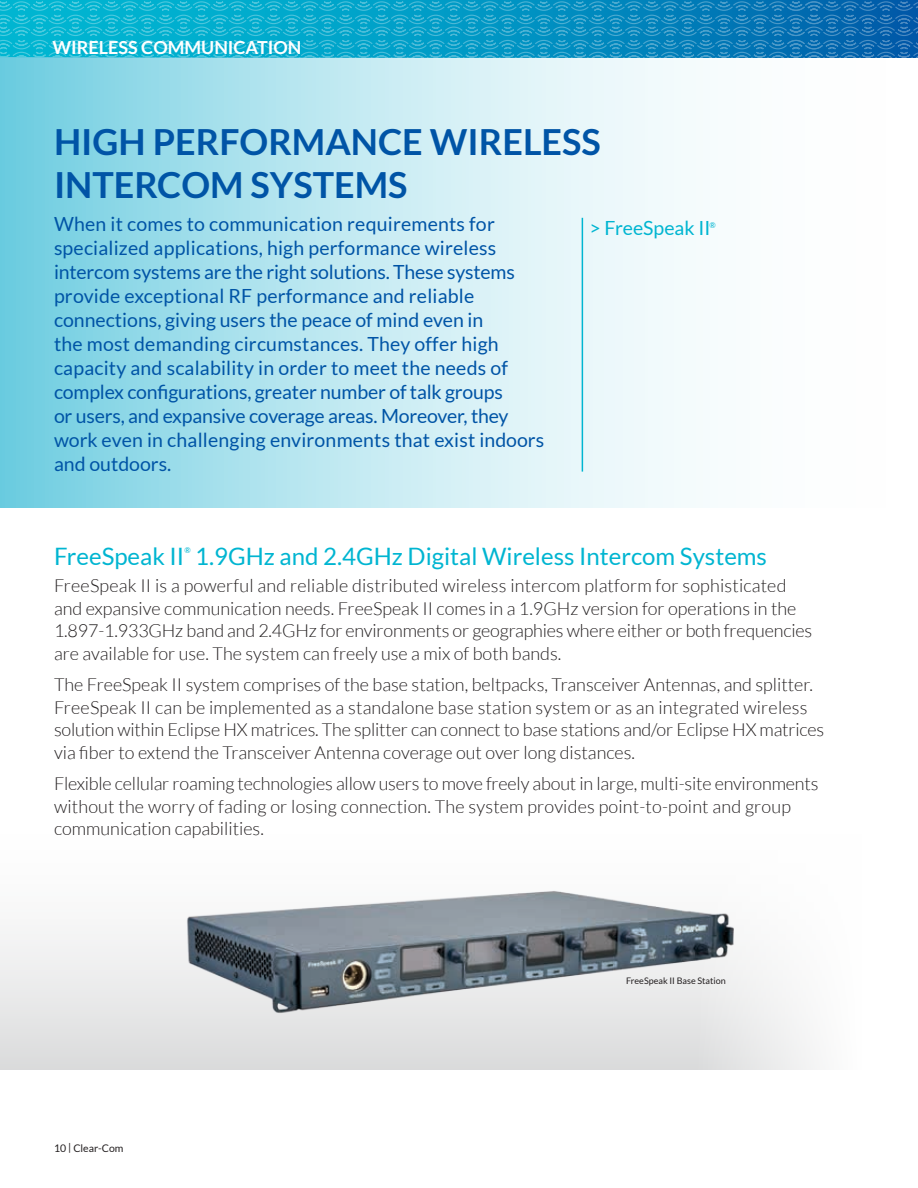
<style>
.page{position:relative;width:918px;height:1188px;background:#fff}
.page>*{position:absolute;margin:0;border:0;box-sizing:border-box;transform-origin:0 0}
.t1{font:700 36px/43.2px "Lato";color:#0054a6}
.t2{font:24px "Lato";color:#00b5d1}
.t3{font:19.5px/24px "Lato";letter-spacing:.01em;color:#0054a6}
.t4{font:19.5px "Lato";color:#00b5d1}
.t5{font:300 18px/22.5px "Lato";color:#231f20}
.t6{font:700 18px "Lato";color:#fff}
.t7{font:10.5px "Lato";color:#231f20}
.t8{font:9px "Lato";color:#231f20}
.t9{font:7.8px "Lato";color:#00b5d1}
</style>
<div class="page">
<svg style="left:0;top:0;width:918px;height:58px;background:#139ac6"></svg>
<div style="left:0;top:821px;width:913px;height:249px;background:linear-gradient(to bottom,#fff,#dddede)"></div>
<div style="left:695px;top:794px;width:223px;height:280px;background:#fff"></div>
<svg style="left:0;top:58px;width:696px;height:450px;background:#bbe7f0"></svg>
<img style="left:129px;top:866px;width:645px;height:164px">
<hr style="left:582px;top:218px;width:1px;height:254px;background:#00b5d1">
<p class="t6" style="left:52px;top:37px;width:251px">WIRELESS COMMUNICATION</p>
<h1 class="t1" style="left:54px;top:120px;width:548px">HIGH PERFORMANCE WIRELESS<br>INTERCOM SYSTEMS</h1>
<p class="t3" style="left:54px;top:212px;width:492px">When it comes to communication requirements for specialized applications, high performance wireless intercom systems are the right solutions. These systems provide exceptional RF performance and reliable connections, giving users the peace of mind even in<br>the most demanding circumstances. They offer high capacity and scalability in order to meet the needs of complex configurations, greater number of talk groups<br>or users, and expansive coverage areas. Moreover, they work even in challenging environments that exist indoors and outdoors.</p>
<p class="t4" style="left:590px;top:217px;width:122px">&gt; FreeSpeak II</p>
<p class="t9" style="left:710px;top:221px;width:8px">®</p>
<h2 class="t2" style="left:54px;top:543px;width:132px">FreeSpeak II</h2>
<p class="t9" style="left:184px;top:546px;width:8px">®</p>
<h2 class="t2" style="left:195px;top:543px;width:573px">1.9GHz and 2.4GHz Digital Wireless Intercom Systems</h2>
<p class="t5" style="left:54px;top:574px;width:760px">FreeSpeak II is a powerful and reliable distributed wireless intercom platform for sophisticated and expansive communication needs. FreeSpeak II comes in a 1.9GHz version for operations in the 1.897-1.933GHz band and 2.4GHz for environments or geographies where either or both frequencies are available for use. The system can freely use a mix of both bands.</p>
<p class="t5" style="left:54px;top:673px;width:772px">The FreeSpeak II system comprises of the base station, beltpacks, Transceiver Antennas, and splitter.<br>FreeSpeak II can be implemented as a standalone base station system or as an integrated wireless solution within Eclipse HX matrices. The splitter can connect to base stations and/or Eclipse HX matrices via fiber to extend the Transceiver Antenna coverage out over long distances.</p>
<p class="t5" style="left:54px;top:772px;width:766px">Flexible cellular roaming technologies allow users to move freely about in large, multi-site environments without the worry of fading or losing connection. The system provides point-to-point and group communication capabilities.</p>
<p class="t7" style="left:54px;top:1142px;width:71px">10 | Clear-Com</p>
<p class="t8" style="left:626px;top:975px;width:101px">FreeSpeak II Base Station</p>
</div>
